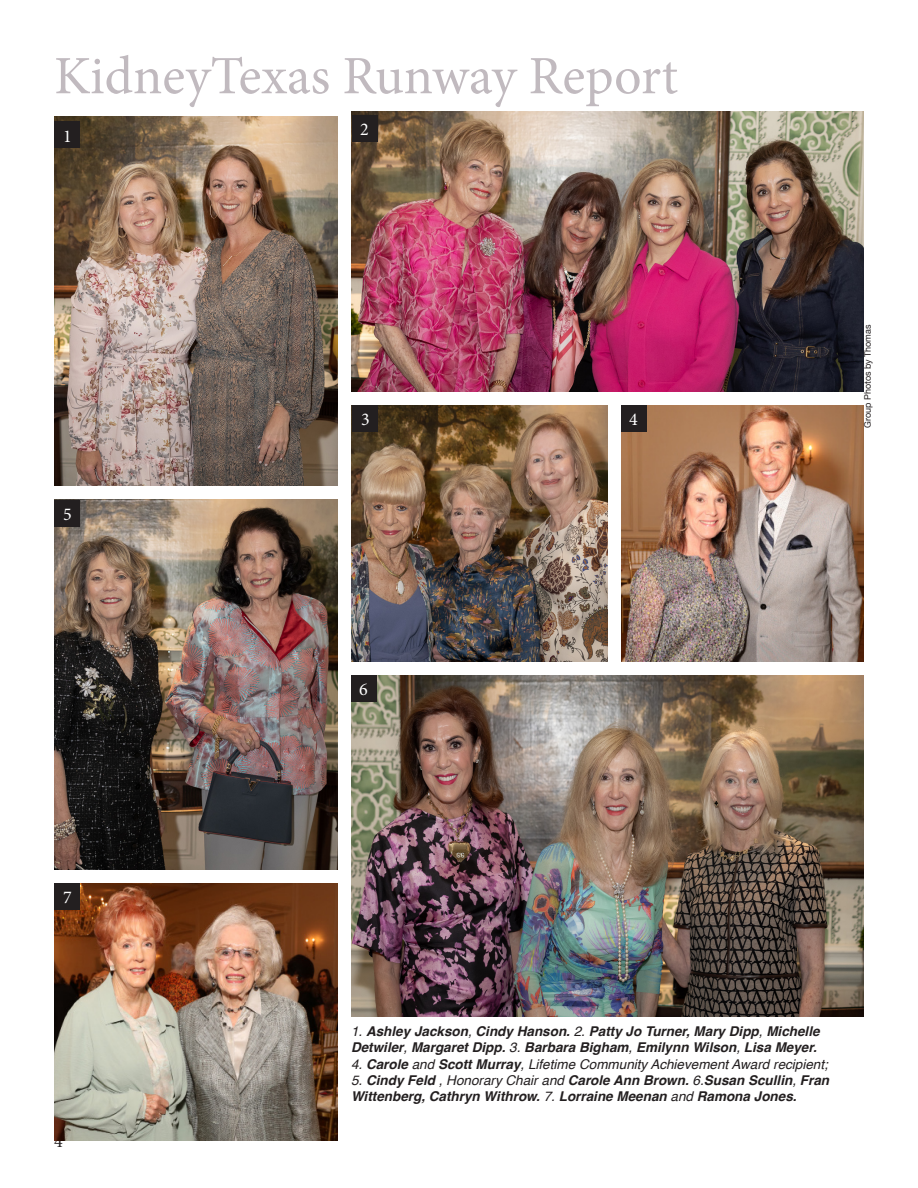
<style>
.page{position:relative;width:918px;height:1188px;background:#fff}
.page>*{position:absolute;margin:0;border:0;box-sizing:border-box;transform-origin:0 0}
.t1{font:54px "Minion Pro";color:#c1babf}
.t2{font:18px "Minion Pro";color:#fff}
.t3{font:18px "Minion Pro";color:#231f20}
.t4{font:italic 700 13.5px/16.2px "Helvetica";color:#231f20}
.t5{font:italic 13.5px "Helvetica";color:#231f20}
.t6{font:9px "Helvetica Neue";color:#231f20}
.s1{font-weight:400}
.s2{font-weight:700}
</style>
<div class="page">
<img style="left:54px;top:116px;width:284px;height:370px">
<img style="left:351px;top:405px;width:257px;height:257px">
<img style="left:54px;top:500px;width:284px;height:369px">
<img style="left:351px;top:112px;width:513px;height:280px">
<img style="left:351px;top:675px;width:513px;height:341px">
<img style="left:54px;top:884px;width:284px;height:256px">
<img style="left:621px;top:405px;width:243px;height:257px">
<div style="left:55px;top:122px;width:25px;height:26px;background:#231f20"></div>
<div style="left:353px;top:405px;width:25px;height:26px;background:#231f20"></div>
<div style="left:55px;top:884px;width:25px;height:26px;background:#231f20"></div>
<div style="left:351px;top:676px;width:25px;height:26px;background:#231f20"></div>
<div style="left:55px;top:500px;width:25px;height:26px;background:#231f20"></div>
<div style="left:621px;top:405px;width:25px;height:26px;background:#231f20"></div>
<div style="left:352px;top:115px;width:25px;height:26px;background:#231f20"></div>
<p class="t1" style="left:54px;top:40px;width:626px">KidneyTexas Runway Report</p>
<p class="t2" style="left:63px;top:124px;width:10px">1</p>
<p class="t2" style="left:63px;top:502px;width:10px">5</p>
<p class="t2" style="left:360px;top:117px;width:10px">2</p>
<p class="t2" style="left:361px;top:407px;width:10px">3</p>
<p class="t2" style="left:359px;top:678px;width:10px">6</p>
<p class="t2" style="left:629px;top:407px;width:10px">4</p>
<p class="t6" style="left:861px;top:428px;width:105px;rotate:-90deg">Group Photos by Thomas</p>
<p class="t2" style="left:63px;top:886px;width:10px">7</p>
<p class="t3" style="left:54px;top:1129px;width:10px">4</p>
<p class="t4" style="left:351px;top:1025px;width:470px"><span class="s1">1.</span> Ashley Jackson<span class="s1">,</span> Cindy Hanson. <span class="s1">2.</span> Patty Jo Turner, Mary Dipp<span class="s1">,</span> Michelle<br>Detwiler<span class="s1">,</span> Margaret Dipp. <span class="s1">3.</span> Barbara Bigham<span class="s1">,</span> Emilynn Wilson<span class="s1">,</span> Lisa Meyer.</p>
<p class="t5" style="left:351px;top:1053px;width:478px">4. <span class="s2">Carole</span> and <span class="s2">Scott Murray</span>, Lifetime Community Achievement Award recipient;</p>
<p class="t4" style="left:351px;top:1074px;width:480px"><span class="s1">5.</span> Cindy Feld <span class="s1">, Honorary Chair and</span> Carole Ann Brown. <span class="s1">6.</span>Susan Scullin<span class="s1">,</span> Fran<br>Wittenberg, Cathryn Withrow. <span class="s1">7.</span> Lorraine Meenan <span class="s1">and</span> Ramona Jones.</p>
</div>
